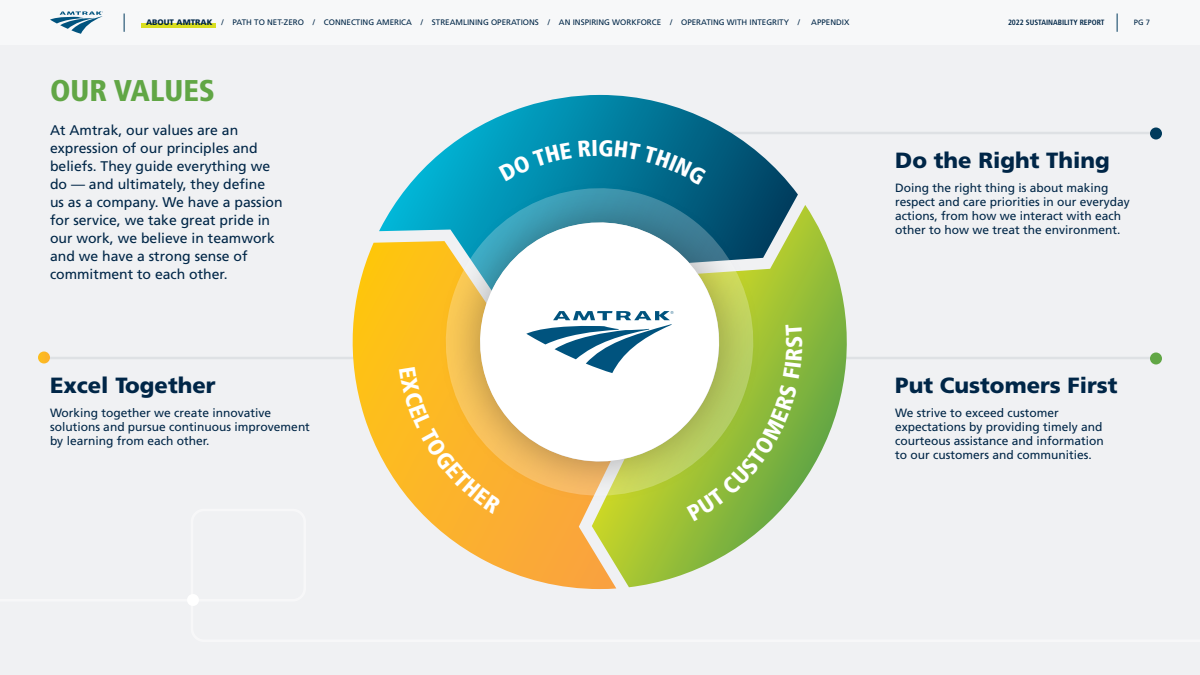
<style>
.page{position:relative;width:1200px;height:675px;background:#fff}
.page>*{position:absolute;margin:0;border:0;box-sizing:border-box;transform-origin:0 0}
.H1__new{font:900 condensed 30px "Frutiger LT Std";color:#61a645}
.t1{font:900 condensed 22.8px "Frutiger LT Std";color:#fff}
.HighlightsSmallTextL{font:900 22px "Frutiger LT Std";color:#002647}
.HighlightsSmallTextL-2{font:14px/18px "Frutiger LT Std";color:#002647}
.HighlightsSmallText{font:12px/14px "Frutiger LT Std";color:#002647}
.t2{font:8px "Frutiger LT Std";color:#002647}
.t3{font:700 condensed 7.7px "Frutiger LT Std";color:#002647}
.t4{font:7.7px "Frutiger LT Std";color:#002647}
.s1{font-weight:900}
</style>
<div class="page">
<div style="left:0;top:20px;width:1200px;height:655px;background:#f0f1f3"></div>
<div style="left:0;top:0;width:1200px;height:45px;background:#f7f8f9"></div>
<svg style="left:50px;top:11px;width:53px;height:23px"></svg>
<svg style="left:1117px;top:14px;width:1px;height:18px"></svg>
<svg style="left:124px;top:14px;width:1px;height:18px"></svg>
<hr style="left:826px;top:357px;width:324px;height:2px;background:#ccd1d6">
<hr style="left:50px;top:357px;width:324px;height:2px;background:#ccd1d6">
<hr style="left:678px;top:132px;width:472px;height:2px;background:#ccd1d6">
<svg style="left:346px;top:242px;width:77px;height:244px"></svg>
<svg style="left:379px;top:95px;width:419px;height:196px"></svg>
<svg style="left:776px;top:205px;width:79px;height:279px"></svg>
<img style="left:423px;top:165px;width:353px;height:342px">
<svg style="left:463px;top:206px;width:273px;height:272px;fill:#fff"></svg>
<svg style="left:526px;top:311px;width:147px;height:62px"></svg>
<svg style="left:38px;top:352px;width:12px;height:12px"></svg>
<div style="left:1150px;top:128px;width:12px;height:12px;background:#003b5c;border-radius:50%"></div>
<div style="left:1150px;top:352px;width:12px;height:12px;background:#61a645;border-radius:50%"></div>
<svg style="left:422px;top:507px;width:348px;height:82px"></svg>
<div style="left:187px;top:594px;width:12px;height:12px;background:#fff;border-radius:50%"></div>
<hr style="left:141px;top:24px;width:75px;height:4px;background:#d9de1f">
<svg style="left:499px;top:142px;width:73px;height:39px;background:#0192b3"></svg>
<svg style="left:579px;top:140px;width:128px;height:45px;background:#007091"></svg>
<svg style="left:687px;top:348px;width:115px;height:173px;background:#9cc156"></svg>
<svg style="left:786px;top:324px;width:16px;height:12px"></svg>
<svg style="left:399px;top:367px;width:103px;height:147px;background:#f9ba3b"></svg>
<p class="t2" style="left:146px;top:18px;width:656px"><span class="s1">ABOUT AMTRAK</span> / PATH TO NET-ZERO / CONNECTING AMERICA / STREAMLINING OPERATIONS / AN INSPIRING WORKFORCE / OPERATING WITH INTEGRITY /</p>
<p class="t2" style="left:811px;top:18px;width:40px">APPENDIX</p>
<p class="H1__new" style="left:50px;top:73px;width:167px">OUR VALUES</p>
<p class="HighlightsSmallTextL-2" style="left:50px;top:121px;width:234px">At Amtrak, our values are an expression of our principles and beliefs. They guide everything we do — and ultimately, they define us as a company. We have a passion for service, we take great pride in our work, we believe in teamwork and we have a strong sense of commitment to each other.</p>
<p class="HighlightsSmallTextL" style="left:50px;top:372px;width:167px">Excel Together</p>
<p class="HighlightsSmallText" style="left:50px;top:405px;width:262px">Working together we create innovative solutions and pursue continuous improvement by learning from each other.</p>
<p class="t1" style="left:781px;top:348px;width:14px;rotate:-90deg">S</p>
<p class="t3" style="left:1008px;top:18px;width:98px">2022 SUSTAINABILITY REPORT</p>
<p class="t4" style="left:1134px;top:18px;width:18px">PG 7</p>
<p class="HighlightsSmallTextL" style="left:895px;top:147px;width:216px">Do the Right Thing</p>
<p class="HighlightsSmallText" style="left:895px;top:181px;width:236px">Doing the right thing is about making respect and care priorities in our everyday actions, from how we interact with each other to how we treat the environment.</p>
<p class="HighlightsSmallTextL" style="left:895px;top:372px;width:224px">Put Customers First</p>
<p class="HighlightsSmallText" style="left:895px;top:405px;width:210px">We strive to exceed customer expectations by providing timely and courteous assistance and information to our customers and communities.</p>
</div>
